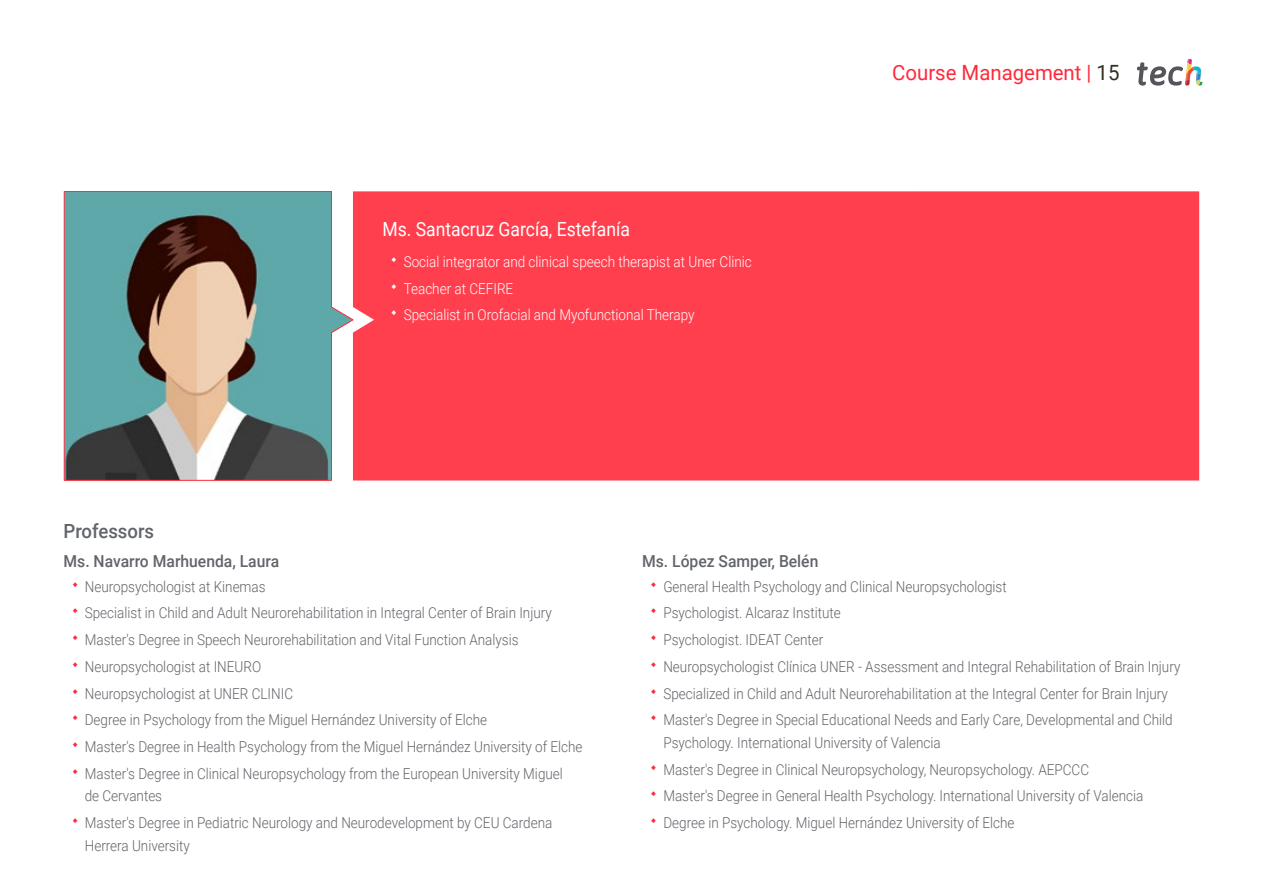
<style>
.page{position:relative;width:1263px;height:893px;background:#fff}
.page>*{position:absolute;margin:0;border:0;box-sizing:border-box;transform-origin:0 0}
.t1{font:21px "Roboto";color:#ff293a}
.t2{font:19.5px "Roboto";color:#fff;scale:.9 1}
.t3{font:500 19.5px "Roboto";color:#61646a;scale:.95 1}
.t4{font:500 16.5px "Roboto";color:#61646a;scale:.95 1}
.t5{font:300 15px/26.7px "Roboto";color:#61646a;scale:.9 1}
.t6{font:300 15px/26.7px "Roboto";color:#fff;scale:.9 1}
.s1{color:#312e20}
</style>
<div class="page">
<div style="left:354px;top:191px;width:845px;height:289px;background:#ff3e4e"></div>
<svg style="left:1137px;top:59px;width:65px;height:27px"></svg>
<svg style="left:64px;top:191px;width:290px;height:290px;background:#7d9590"></svg>
<svg style="left:392px;top:257px;width:4px;height:5px"></svg>
<svg style="left:392px;top:284px;width:4px;height:5px"></svg>
<svg style="left:392px;top:310px;width:4px;height:5px"></svg>
<h2 class="t2" style="left:382px;top:215px;width:276px">Ms. Santacruz García, Estefanía</h2>
<p class="t6" style="left:404px;top:247px;width:388px">Social integrator and clinical speech therapist at Uner Clinic<br>Teacher at CEFIRE<br>Specialist in Orofacial and Myofunctional Therapy</p>
<h1 class="t1" style="left:892px;top:57px;width:229px">Course Management | <span class="s1">15</span></h1>
<h2 class="t3" style="left:64px;top:517px;width:97px">Professors</h2>
<p class="t4" style="left:64px;top:550px;width:228px">Ms. Navarro Marhuenda, Laura</p>
<p class="t5" style="left:85px;top:572px;width:555px">Neuropsychologist at Kinemas<br>Specialist in Child and Adult Neurorehabilitation in Integral Center of Brain Injury Master's Degree in Speech Neurorehabilitation and Vital Function Analysis Neuropsychologist at INEURO<br>Neuropsychologist at UNER CLINIC<br>Degree in Psychology from the Miguel Hernández University of Elche<br>Master's Degree in Health Psychology from the Miguel Hernández University of Elche Master's Degree in Clinical Neuropsychology from the European University Miguel</p>
<p class="t5" style="left:85px;top:782px;width:521px">de Cervantes<br>Master's Degree in Pediatric Neurology and Neurodevelopment by CEU Cardena</p>
<p class="t5" style="left:85px;top:831px;width:118px">Herrera University</p>
<p class="t4" style="left:642px;top:550px;width:187px">Ms. López Samper, Belén</p>
<p class="t5" style="left:663px;top:572px;width:576px">General Health Psychology and Clinical Neuropsychologist<br>Psychologist. Alcaraz Institute<br>Psychologist. IDEAT Center<br>Neuropsychologist Clínica UNER - Assessment and Integral Rehabilitation of Brain Injury Specialized in Child and Adult Neurorehabilitation at the Integral Center for Brain Injury Master's Degree in Special Educational Needs and Early Care, Developmental and Child</p>
<p class="t5" style="left:663px;top:729px;width:535px">Psychology. International University of Valencia<br>Master's Degree in Clinical Neuropsychology, Neuropsychology. AEPCCC<br>Master's Degree in General Health Psychology. International University of Valencia Degree in Psychology. Miguel Hernández University of Elche</p>
</div>
